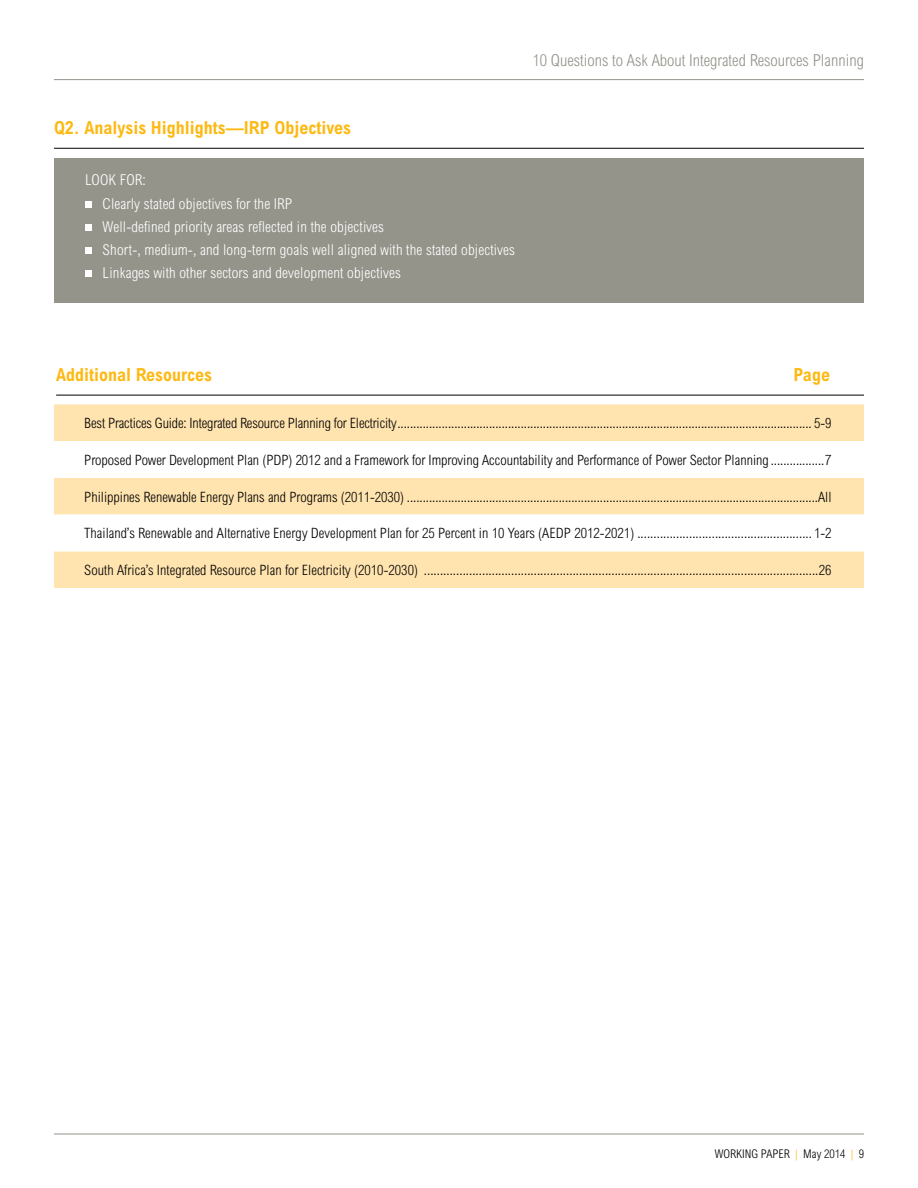
<style>
.page{position:relative;width:918px;height:1188px;background:#fff}
.page>*{position:absolute;margin:0;border:0;box-sizing:border-box;transform-origin:0 0}
.t1{font:700 condensed 18px "Arial MT Std";color:#fdb913}
.t2{font:300 condensed 16.5px "Arial MT Std";color:#94948b}
.t3{font:300 condensed 15px/23.2px "Arial MT Std";letter-spacing:.01em;color:#fff}
.t4{font:300 condensed 14.25px "Arial MT Std";color:#000}
.t5{font:300 condensed 12px "Arial MT Std";color:#000}
.s1{color:#fdb913}
</style>
<div class="page">
<hr style="left:54px;top:79px;width:810px;height:1px;background:#94948b">
<hr style="left:54px;top:1134px;width:810px;height:1px;background:#94948b">
<div style="left:54px;top:158px;width:810px;height:145px;background:#94948b"></div>
<div style="left:85px;top:201px;width:7px;height:7px;background:#fff"></div>
<div style="left:85px;top:224px;width:7px;height:7px;background:#fff"></div>
<div style="left:85px;top:247px;width:7px;height:7px;background:#fff"></div>
<div style="left:85px;top:271px;width:7px;height:6px;background:#fff"></div>
<hr style="left:54px;top:148px;width:810px;height:1px;background:#000">
<hr style="left:56px;top:395px;width:808px;height:1px;background:#000">
<div style="left:54px;top:404px;width:810px;height:37px;background:#ffe4af"></div>
<svg style="left:54px;top:478px;width:810px;height:110px;fill:#ffe4af"></svg>
<p class="t2" style="left:533px;top:51px;width:333px">10 Questions to Ask About Integrated Resources Planning</p>
<p class="t1" style="left:54px;top:118px;width:299px">Q2. Analysis Highlights—IRP Objectives</p>
<p class="t3" style="left:103px;top:169px;width:414px;text-indent:-17px">LOOK FOR:<br>Clearly stated objectives for the IRP<br>Well-defined priority areas reflected in the objectives<br>Short-, medium-, and long-term goals well aligned with the stated objectives Linkages with other sectors and development objectives</p>
<p class="t1" style="left:56px;top:364px;width:158px">Additional Resources</p>
<p class="t1" style="left:793px;top:364px;width:38px">Page</p>
<p class="t4" style="left:84px;top:415px;width:749px">Best Practices Guide: Integrated Resource Planning for Electricity................................................................................................................................... 5-9</p>
<p class="t4" style="left:84px;top:452px;width:749px">Proposed Power Development Plan (PDP) 2012 and a Framework for Improving Accountability and Performance of Power Sector Planning .................7</p>
<p class="t4" style="left:84px;top:489px;width:749px">Philippines Renewable Energy Plans and Programs (2011-2030) ..................................................................................................................................All</p>
<p class="t4" style="left:84px;top:525px;width:749px">Thailand’s Renewable and Alternative Energy Development Plan for 25 Percent in 10 Years (AEDP 2012-2021) ...................................................... 1-2</p>
<p class="t4" style="left:84px;top:562px;width:749px">South Africa’s Integrated Resource Plan for Electricity (2010-2030) ..........................................................................................................................26</p>
<p class="t5" style="left:715px;top:1147px;width:151px">WORKING PAPER <span class="s1">|</span> May 2014 <span class="s1">|</span> 9</p>
</div>
